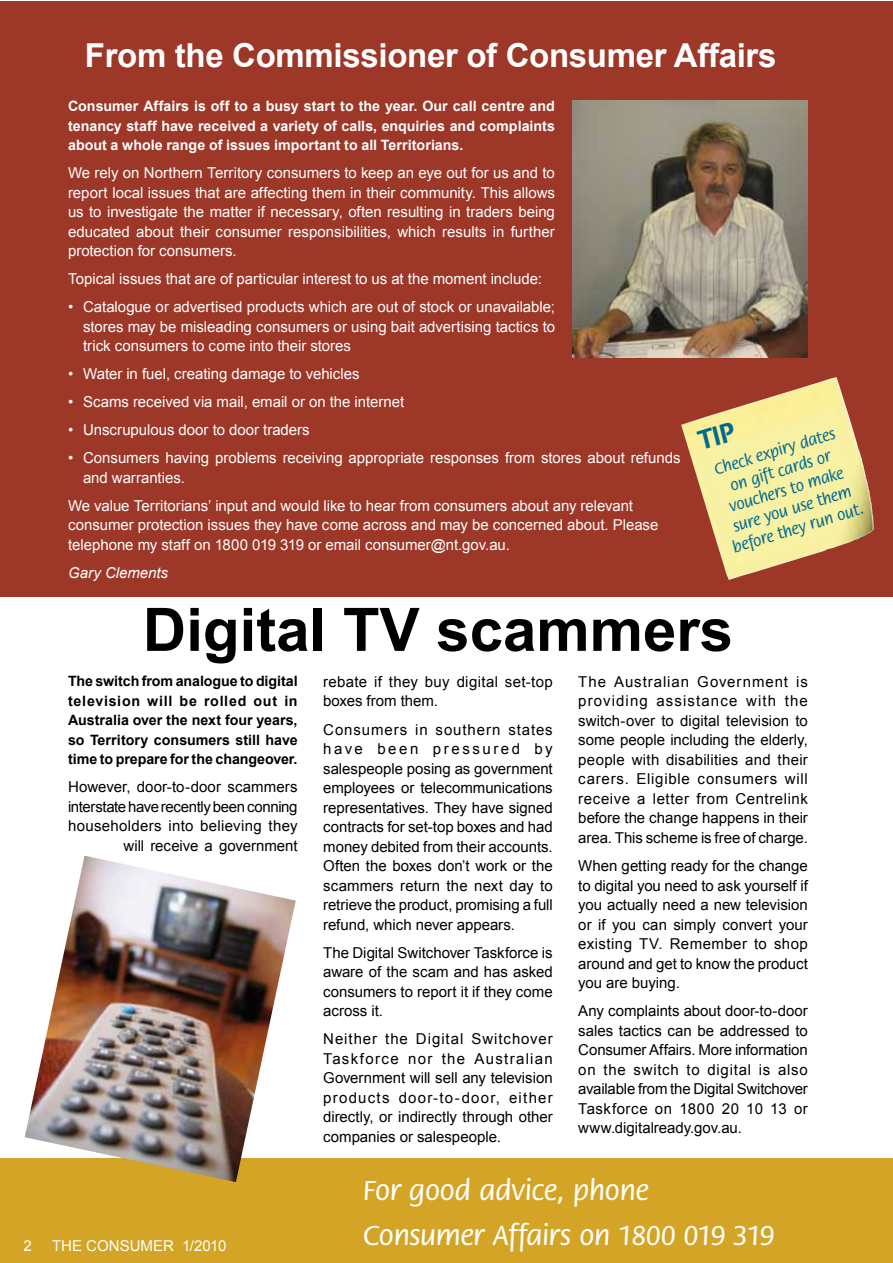
<style>
.page{position:relative;width:893px;height:1263px;background:#fff}
.page>*{position:absolute;margin:0;border:0;box-sizing:border-box;transform-origin:0 0}
.t1{font:700 60px "Arial";color:#000}
.t2{font:700 33px "Arial";letter-spacing:-.01em;color:#fff}
.t3{font:500 30px/45px "Flora Std";letter-spacing:-.02em;color:#fff}
.t4{font:500 17.1px/20px "Flora Std";color:#006a91;text-align:center;scale:.96 1}
.t5{font:15px/19.5px "Arial";color:#000;text-align:justify}
.t6{font:15px/19.5px "Arial";color:#fff;text-align:justify}
.t7{font:15px/19.5px "Arial";letter-spacing:.02em;color:#000}
.t8{font:italic 15px "Arial";letter-spacing:-.005em;color:#fff}
.t9{font:700 14.25px/19.5px "Arial";color:#fff;text-align:justify}
.t10{font:700 14.25px/19.5px "Arial";letter-spacing:-.005em;color:#000;text-align:justify}
</style>
<div class="page">
<div style="left:0;top:1158px;width:893px;height:105px;background:#d3a425"></div>
<div style="left:0;top:1px;width:893px;height:595px;background:#9d3728"></div>
<img style="left:681px;top:377px;width:193px;height:203px">
<img style="left:572px;top:100px;width:236px;height:258px">
<img style="left:25px;top:856px;width:271px;height:326px">
<svg style="left:696px;top:421px;width:41px;height:29px"></svg>
<h2 class="t2" style="left:85px;top:36px;width:693px">From the Commissioner of Consumer Affairs</h2>
<p class="t9" style="left:68px;top:96px;width:488px">Consumer Affairs is off to a busy start to the year. Our call centre and tenancy staff have received a variety of calls, enquiries and complaints about a whole range of issues important to all Territorians.</p>
<p class="t6" style="left:68px;top:163px;width:488px">We rely on Northern Territory consumers to keep an eye out for us and to report local issues that are affecting them in their community. This allows us to investigate the matter if necessary, often resulting in traders being educated about their consumer responsibilities, which results in further protection for consumers.</p>
<p class="t6" style="left:68px;top:269px;width:475px">Topical issues that are of particular interest to us at the moment include:</p>
<p class="t6" style="left:83px;top:297px;width:473px;text-indent:-15px">• Catalogue or advertised products which are out of stock or unavailable; stores may be misleading consumers or using bait advertising tactics to trick consumers to come into their stores</p>
<p class="t6" style="left:68px;top:364px;width:293px">• Water in fuel, creating damage to vehicles</p>
<p class="t6" style="left:68px;top:392px;width:338px">• Scams received via mail, email or on the internet</p>
<p class="t6" style="left:68px;top:420px;width:243px">• Unscrupulous door to door traders</p>
<p class="t6" style="left:83px;top:448px;width:599px;text-indent:-15px">• Consumers having problems receiving appropriate responses from stores about refunds and warranties.</p>
<p class="t6" style="left:68px;top:496px;width:592px;text-align:left">We value Territorians’ input and would like to hear from consumers about any relevant consumer protection issues they have come across and may be concerned about. Please telephone my staff on 1800 019 319 or email consumer@nt.gov.au.</p>
<p class="t8" style="left:68px;top:564px;width:101px">Gary Clements</p>
<p class="t4" style="left:707px;top:462px;width:143px;rotate:-17deg">Check expiry dates on gift cards or vouchers to make sure you use them before they run out.</p>
<h1 class="t1" style="left:143px;top:596px;width:592px">Digital TV scammers</h1>
<p class="t10" style="left:68px;top:672px;width:231px">The switch from analogue to digital television will be rolled out in Australia over the next four years, so Territory consumers still have time to prepare for the changeover.</p>
<p class="t5" style="left:68px;top:777px;width:231px;text-align:right">However, door-to-door scammers interstate have recently been conning householders into believing they will receive a government</p>
<p class="t6" style="left:23px;top:1236px;width:10px">2</p>
<p class="t6" style="left:52px;top:1236px;width:176px">THE CONSUMER 1/2010</p>
<p class="t7" style="left:323px;top:672px;width:231px">rebate if they buy digital set-top boxes from them.</p>
<p class="t5" style="left:323px;top:719px;width:231px">Consumers in southern states have been pressured by salespeople posing as government employees or telecommunications representatives. They have signed contracts for set-top boxes and had money debited from their accounts.<br>Often the boxes don’t work or the scammers return the next day to retrieve the product, promising a full refund, which never appears.</p>
<p class="t5" style="left:323px;top:942px;width:231px">The Digital Switchover Taskforce is aware of the scam and has asked consumers to report it if they come across it.</p>
<p class="t5" style="left:323px;top:1029px;width:231px">Neither the Digital Switchover Taskforce nor the Australian Government will sell any television products door-to-door, either directly, or indirectly through other companies or salespeople.</p>
<p class="t5" style="left:578px;top:672px;width:231px">The Australian Government is providing assistance with the switch-over to digital television to some people including the elderly, people with disabilities and their carers. Eligible consumers will receive a letter from Centrelink before the change happens in their area. This scheme is free of charge.</p>
<p class="t5" style="left:578px;top:856px;width:231px">When getting ready for the change to digital you need to ask yourself if you actually need a new television or if you can simply convert your existing TV. Remember to shop around and get to know the product you are buying.</p>
<p class="t5" style="left:578px;top:1001px;width:231px">Any complaints about door-to-door sales tactics can be addressed to Consumer Affairs. More information on the switch to digital is also available from the Digital Switchover Taskforce on 1800 20 10 13 or www.digitalready.gov.au.</p>
<h3 class="t3" style="left:363px;top:1168px;width:413px">For good advice, phone<br>Consumer Affairs on 1800 019 319</h3>
</div>
